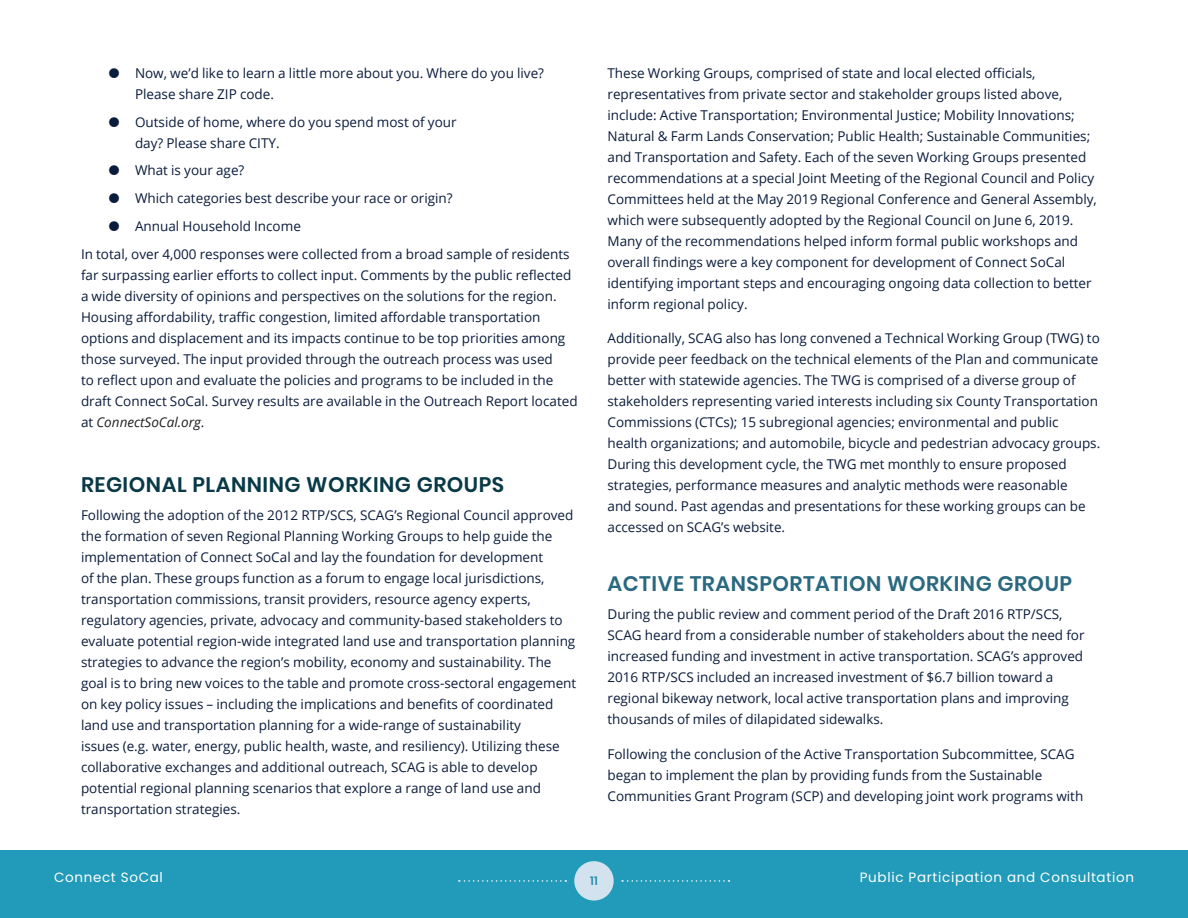
<style>
.page{position:relative;width:1188px;height:918px;background:#fff}
.page>*{position:absolute;margin:0;border:0;box-sizing:border-box;transform-origin:0 0}
.Heading_2{font:600 21px "Poppins";letter-spacing:.025em;color:#2a6980}
.Heading_1{font:600 21px "Poppins";letter-spacing:.025em;color:#093947}
.t1{font:13.5px/21px "Open Sans";color:#0a1c3b}
.t2{font:13.5px "Poppins";letter-spacing:.05em;color:#fff}
.t3{font:500 12px "Poppins";color:#1587a7}
.s1{font-style:italic;color:#231f20}
</style>
<div class="page">
<div style="left:0;top:850px;width:1188px;height:68px;background:#219bb9"></div>
<svg style="left:459px;top:880px;width:107px;height:2px"></svg>
<div style="left:574px;top:861px;width:40px;height:40px;background:#d2e2ee;border-radius:50%"></div>
<svg style="left:622px;top:880px;width:108px;height:2px"></svg>
<p class="t1" style="left:135px;top:62px;width:411px">Now, we’d like to learn a little more about you. Where do you live?<br>Please share ZIP code.</p>
<p class="t1" style="left:135px;top:111px;width:323px">Outside of home, where do you spend most of your day? Please share CITY.</p>
<p class="t1" style="left:135px;top:160px;width:111px">What is your age?</p>
<p class="t1" style="left:135px;top:187px;width:319px">Which categories best describe your race or origin?</p>
<p class="t1" style="left:135px;top:215px;width:167px">Annual Household Income</p>
<p class="t1" style="left:81px;top:243px;width:498px">In total, over 4,000 responses were collected from a broad sample of residents far surpassing earlier efforts to collect input. Comments by the public reflected a wide diversity of opinions and perspectives on the solutions for the region.<br>Housing affordability, traffic congestion, limited affordable transportation options and displacement and its impacts continue to be top priorities among those surveyed. The input provided through the outreach process was used<br>to reflect upon and evaluate the policies and programs to be included in the draft Connect SoCal. Survey results are available in the Outreach Report located at <span class="s1">ConnectSoCal.org</span>.</p>
<p class="Heading_1" style="left:81px;top:472px;width:425px">REGIONAL PLANNING WORKING GROUPS</p>
<p class="t1" style="left:81px;top:504px;width:497px">Following the adoption of the 2012 RTP/SCS, SCAG’s Regional Council approved the formation of seven Regional Planning Working Groups to help guide the implementation of Connect SoCal and lay the foundation for development<br>of the plan. These groups function as a forum to engage local jurisdictions, transportation commissions, transit providers, resource agency experts, regulatory agencies, private, advocacy and community-based stakeholders to evaluate potential region-wide integrated land use and transportation planning strategies to advance the region’s mobility, economy and sustainability. The goal is to bring new voices to the table and promote cross-sectoral engagement on key policy issues – including the implications and benefits of coordinated land use and transportation planning for a wide-range of sustainability<br>issues (e.g. water, energy, public health, waste, and resiliency). Utilizing these collaborative exchanges and additional outreach, SCAG is able to develop potential regional planning scenarios that explore a range of land use and transportation strategies.</p>
<p class="t1" style="left:608px;top:62px;width:491px">These Working Groups, comprised of state and local elected officials, representatives from private sector and stakeholder groups listed above, include: Active Transportation; Environmental Justice; Mobility Innovations; Natural &amp; Farm Lands Conservation; Public Health; Sustainable Communities; and Transportation and Safety. Each of the seven Working Groups presented recommendations at a special Joint Meeting of the Regional Council and Policy Committees held at the May 2019 Regional Conference and General Assembly, which were subsequently adopted by the Regional Council on June 6, 2019.<br>Many of the recommendations helped inform formal public workshops and overall findings were a key component for development of Connect SoCal identifying important steps and encouraging ongoing data collection to better inform regional policy.</p>
<p class="t1" style="left:608px;top:328px;width:494px">Additionally, SCAG also has long convened a Technical Working Group (TWG) to provide peer feedback on the technical elements of the Plan and communicate better with statewide agencies. The TWG is comprised of a diverse group of stakeholders representing varied interests including six County Transportation Commissions (CTCs); 15 subregional agencies; environmental and public health organizations; and automobile, bicycle and pedestrian advocacy groups.<br>During this development cycle, the TWG met monthly to ensure proposed strategies, performance measures and analytic methods were reasonable<br>and sound. Past agendas and presentations for these working groups can be accessed on SCAG’s website.</p>
<p class="Heading_2" style="left:608px;top:571px;width:466px">ACTIVE TRANSPORTATION WORKING GROUP</p>
<p class="t1" style="left:608px;top:603px;width:479px">During the public review and comment period of the Draft 2016 RTP/SCS, SCAG heard from a considerable number of stakeholders about the need for increased funding and investment in active transportation. SCAG’s approved 2016 RTP/SCS included an increased investment of $6.7 billion toward a regional bikeway network, local active transportation plans and improving thousands of miles of dilapidated sidewalks.</p>
<p class="t1" style="left:608px;top:743px;width:477px">Following the conclusion of the Active Transportation Subcommittee, SCAG began to implement the plan by providing funds from the Sustainable<br>Communities Grant Program (SCP) and developing joint work programs with</p>
<p class="t2" style="left:54px;top:869px;width:110px">Connect SoCal</p>
<p class="t3" style="left:590px;top:874px;width:9px">11</p>
<p class="t2" style="left:860px;top:869px;width:276px">Public Participation and Consultation</p>
</div>
